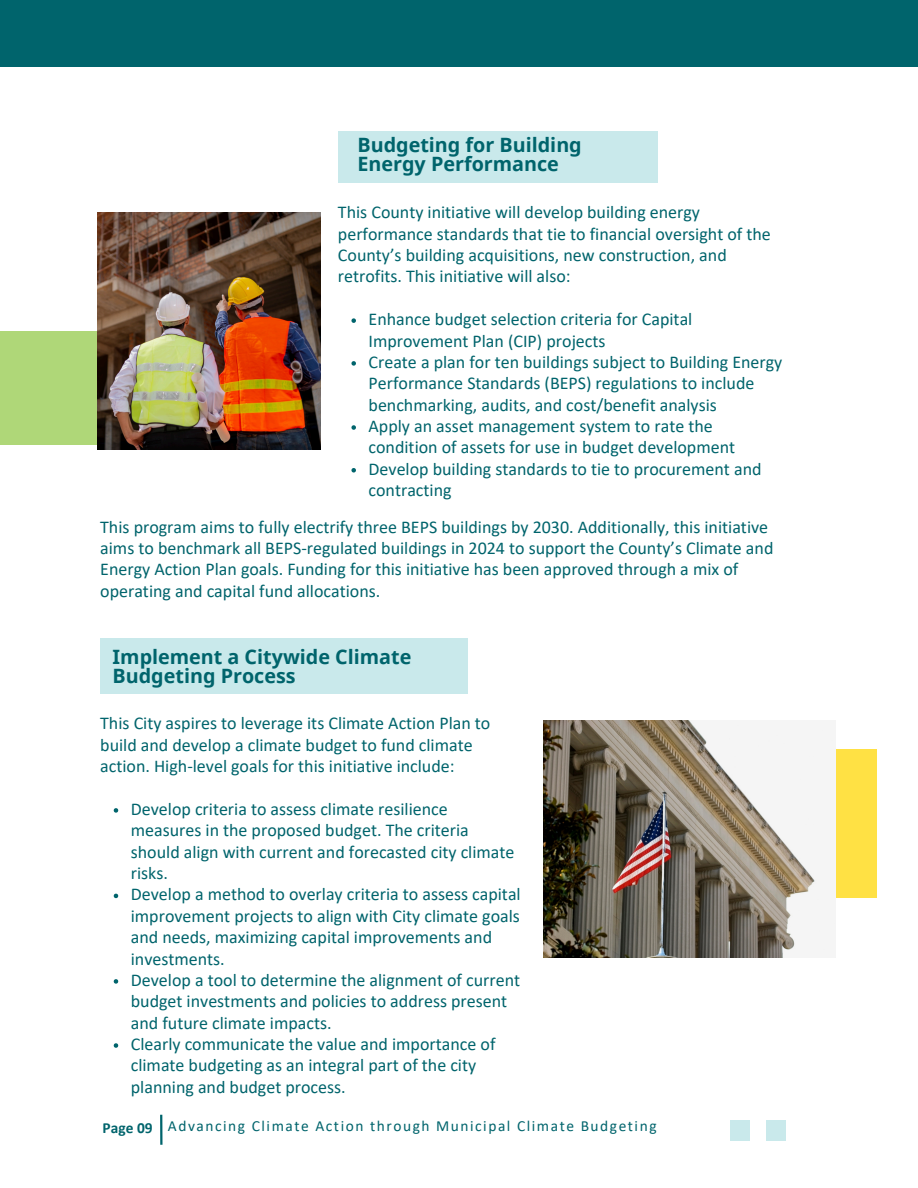
<style>
.page{position:relative;width:918px;height:1188px;background:#fff}
.page>*{position:absolute;margin:0;border:0;box-sizing:border-box;transform-origin:0 0}
.t1{font:700 19.8px/19.2px "Noto Sans";color:#00646c}
.t2{font:18px/21.3px "Calibri";color:#00646c}
.t3{font:15.45px "Calibri";letter-spacing:.1em;color:#00646c}
.t4{font:700 15.45px "Calibri";color:#00646c}
</style>
<div class="page">
<div style="left:338px;top:131px;width:319px;height:51px;background:#c9e9eb"></div>
<div style="left:0;top:331px;width:177px;height:114px;background:#afd778"></div>
<svg style="left:351px;top:318px;width:5px;height:5px"></svg>
<svg style="left:351px;top:361px;width:5px;height:5px"></svg>
<svg style="left:351px;top:425px;width:5px;height:5px"></svg>
<svg style="left:351px;top:468px;width:5px;height:5px"></svg>
<img style="left:98px;top:212px;width:223px;height:238px">
<div style="left:739px;top:749px;width:138px;height:149px;background:#ffe144"></div>
<div style="left:100px;top:638px;width:368px;height:55px;background:#c9e9eb"></div>
<img style="left:544px;top:720px;width:291px;height:238px">
<svg style="left:114px;top:808px;width:4px;height:5px"></svg>
<svg style="left:114px;top:894px;width:4px;height:4px"></svg>
<svg style="left:114px;top:979px;width:4px;height:5px"></svg>
<svg style="left:114px;top:1043px;width:4px;height:5px"></svg>
<div style="left:0;top:0;width:918px;height:67px;background:#00646c"></div>
<hr style="left:160px;top:1115px;width:3px;height:30px;background:#00646c">
<div style="left:731px;top:1121px;width:19px;height:20px;background:#c9e9eb"></div>
<div style="left:766px;top:1121px;width:19px;height:20px;background:#c9e9eb"></div>
<h1 class="t1" style="left:358px;top:135px;width:226px">Budgeting for Building<br>Energy Performance</h1>
<h2 class="t2" style="left:338px;top:203px;width:434px">This County initiative will develop building energy performance standards that tie to financial oversight of the County’s building acquisitions, new construction, and retrofits. This initiative will also:</h2>
<p class="t2" style="left:369px;top:310px;width:325px">Enhance budget selection criteria for Capital<br>Improvement Plan (CIP) projects</p>
<p class="t2" style="left:369px;top:353px;width:415px">Create a plan for ten buildings subject to Building Energy<br>Performance Standards (BEPS) regulations to include benchmarking, audits, and cost/benefit analysis</p>
<p class="t2" style="left:369px;top:417px;width:368px">Apply an asset management system to rate the condition of assets for use in budget development</p>
<p class="t2" style="left:369px;top:460px;width:395px">Develop building standards to tie to procurement and contracting</p>
<p class="t2" style="left:100px;top:517px;width:675px">This program aims to fully electrify three BEPS buildings by 2030. Additionally, this initiative aims to benchmark all BEPS-regulated buildings in 2024 to support the County’s Climate and Energy Action Plan goals. Funding for this initiative has been approved through a mix of operating and capital fund allocations.</p>
<p class="t1" style="left:113px;top:646px;width:300px">Implement a Citywide Climate<br>Budgeting Process</p>
<h2 class="t2" style="left:100px;top:714px;width:392px">This City aspires to leverage its Climate Action Plan to build and develop a climate budget to fund climate action. High-level goals for this initiative include:</h2>
<h1 class="t2" style="left:131px;top:800px;width:385px">Develop criteria to assess climate resilience measures in the proposed budget. The criteria should align with current and forecasted city climate risks.</h1>
<h2 class="t2" style="left:131px;top:885px;width:391px">Develop a method to overlay criteria to assess capital improvement projects to align with City climate goals and needs, maximizing capital improvements and investments.</h2>
<p class="t2" style="left:131px;top:971px;width:391px">Develop a tool to determine the alignment of current budget investments and policies to address present and future climate impacts.</p>
<p class="t2" style="left:131px;top:1035px;width:366px">Clearly communicate the value and importance of climate budgeting as an integral part of the city planning and budget process.</p>
<p class="t4" style="left:103px;top:1121px;width:51px">Page 09</p>
<p class="t3" style="left:168px;top:1120px;width:490px">Advancing Climate Action through Municipal Climate Budgeting</p>
</div>
